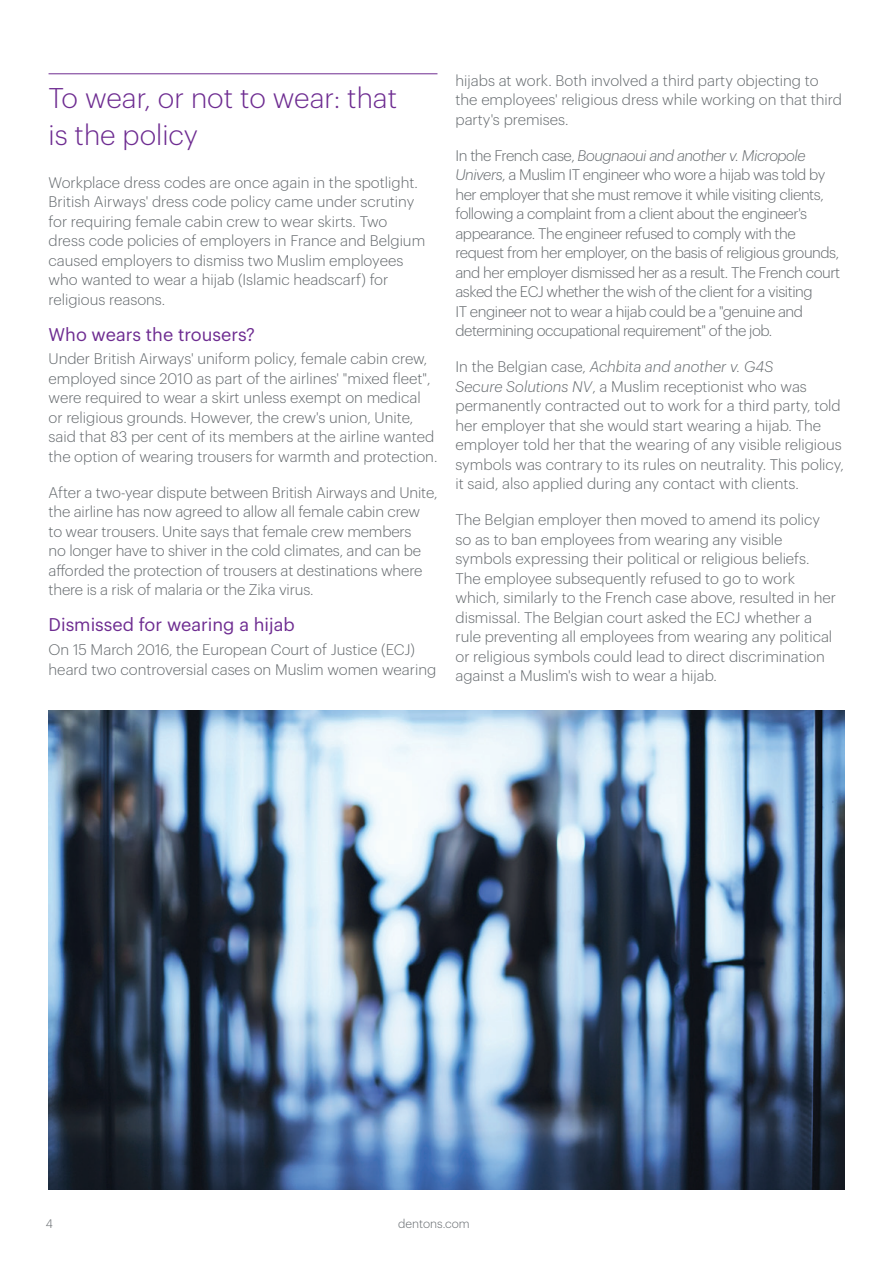
<style>
.page{position:relative;width:893px;height:1263px;background:#fff}
.page>*{position:absolute;margin:0;border:0;box-sizing:border-box;transform-origin:0 0}
.t1{font:300 27.9px/36.3px "Dentons Sans";color:#6e2c91}
.t2{font:18px "Dentons Sans";color:#6e2c91}
.t3{font:300 15px/19.5px "Dentons Sans";color:#64696d}
.t4{font:300 15px/19.5px "Dentons Sans";letter-spacing:-.03em;color:#64696d}
.t5{font:300 12px "Dentons Sans";color:#64696d}
.s1{font-style:italic}
</style>
<div class="page">
<hr style="left:49px;top:73px;width:388px;height:1px;background:#6e2c91">
<img style="left:49px;top:710px;width:795px;height:479px">
<h1 class="t1" style="left:49px;top:78px;width:350px">To wear, or not to wear: that is the policy</h1>
<p class="t3" style="left:49px;top:171px;width:378px">Workplace dress codes are once again in the spotlight.<br>British Airways' dress code policy came under scrutiny for requiring female cabin crew to wear skirts. Two dress code policies of employers in France and Belgium caused employers to dismiss two Muslim employees who wanted to wear a hijab (Islamic headscarf) for religious reasons.</p>
<p class="t2" style="left:49px;top:321px;width:208px">Who wears the trousers?</p>
<p class="t3" style="left:49px;top:348px;width:390px">Under British Airways' uniform policy, female cabin crew, employed since 2010 as part of the airlines' "mixed fleet", were required to wear a skirt unless exempt on medical or religious grounds. However, the crew's union, Unite, said that 83 per cent of its members at the airline wanted the option of wearing trousers for warmth and protection.</p>
<p class="t3" style="left:49px;top:482px;width:390px">After a two-year dispute between British Airways and Unite, the airline has now agreed to allow all female cabin crew to wear trousers. Unite says that female crew members<br>no longer have to shiver in the cold climates, and can be afforded the protection of trousers at destinations where there is a risk of malaria or the Zika virus.</p>
<p class="t2" style="left:49px;top:611px;width:248px">Dismissed for wearing a hijab</p>
<p class="t3" style="left:49px;top:639px;width:389px">On 15 March 2016, the European Court of Justice (ECJ) heard two controversial cases on Muslim women wearing</p>
<p class="t3" style="left:455px;top:69px;width:388px">hijabs at work. Both involved a third party objecting to the employees' religious dress while working on that third party's premises.</p>
<p class="t4" style="left:455px;top:144px;width:386px">In the French case, <span class="s1">Bougnaoui and another v. Micropole Univers</span>, a Muslim IT engineer who wore a hijab was told by her employer that she must remove it while visiting clients, following a complaint from a client about the engineer's appearance. The engineer refused to comply with the request from her employer, on the basis of religious grounds, and her employer dismissed her as a result. The French court asked the ECJ whether the wish of the client for a visiting<br>IT engineer not to wear a hijab could be a "genuine and determining occupational requirement" of the job.</p>
<p class="t3" style="left:455px;top:356px;width:390px">In the Belgian case, <span class="s1">Achbita and another v. G4S<br>Secure Solutions NV</span>, a Muslim receptionist who was permanently contracted out to work for a third party, told her employer that she would start wearing a hijab. The employer told her that the wearing of any visible religious symbols was contrary to its rules on neutrality. This policy, it said, also applied during any contact with clients.</p>
<p class="t3" style="left:455px;top:509px;width:382px">The Belgian employer then moved to amend its policy so as to ban employees from wearing any visible symbols expressing their political or religious beliefs.<br>The employee subsequently refused to go to work which, similarly to the French case above, resulted in her dismissal. The Belgian court asked the ECJ whether a rule preventing all employees from wearing any political or religious symbols could lead to direct discrimination against a Muslim's wish to wear a hijab.</p>
<p class="t5" style="left:46px;top:1215px;width:9px">4</p>
<p class="t5" style="left:398px;top:1215px;width:73px">dentons.com</p>
</div>
